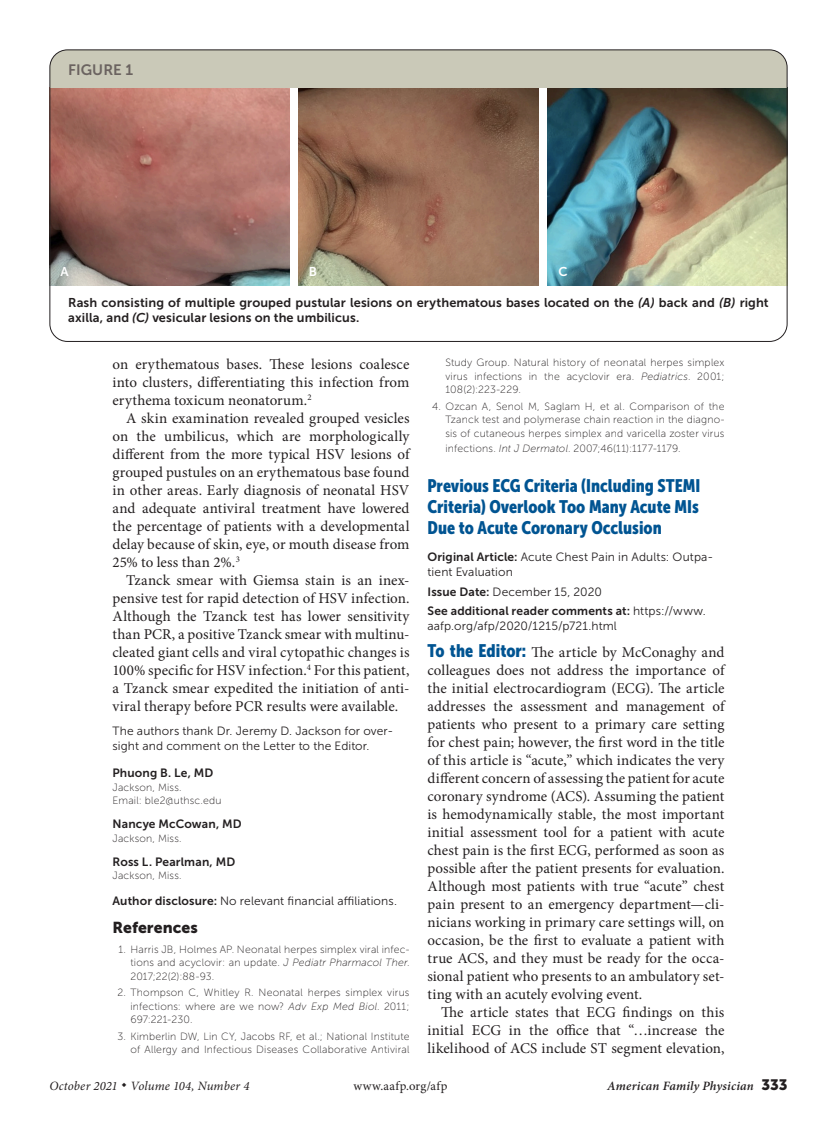
<style>
.page{position:relative;width:837px;height:1134px;background:#fff}
.page>*{position:absolute;margin:0;border:0;box-sizing:border-box;transform-origin:0 0}
.item_title{font:18px/21px "Museo Sans Cond 900";color:#005492;text-align:justify}
.refs_head{font:15.75px "Museo Sans 900";letter-spacing:.005em;color:#231f20}
.body_text{font:15px/18px "Minion Pro";letter-spacing:.005em;color:#231f20;text-align:justify}
.to_the_editor{font:15px/18px "Minion Pro";color:#231f20;text-align:justify}
.figure{font:15px "Museo Sans 700";letter-spacing:.005em;color:#6b6360}
.fig_legend_no_rule{font:12.75px/15.3px "Museo Sans 700";letter-spacing:.01em;color:#231f20}
.t1{font:italic 12.75px "Minion Pro";letter-spacing:.01em;color:#231f20}
.t2{font:italic 600 12.75px "Minion Pro";letter-spacing:.015em;color:#231f20}
.t3{font:12.75px "Minion Pro";letter-spacing:.03em;color:#231f20}
.fig_letter{font:12.75px "Museo Sans 700";color:#fff}
.blurb{font:12px/15px "Museo Sans 300";letter-spacing:.01em;color:#231f20}
.byline_after{font:12px "Museo Sans 700";letter-spacing:.01em;color:#231f20}
.refs{font:10.5px/13.5px "Museo Sans 100";letter-spacing:.015em;color:#231f20;text-align:justify}
.byline_after_affil{font:10.5px/13.5px "Museo Sans 100";letter-spacing:.02em;color:#231f20}
.s1{font-style:italic}
.s2{font-family:"Museo Sans 700"}
.s3{font-family:"Museo Sans Cond 900";font-size:18px;color:#005492}
.s4{font-family:"Museo Sans 900";font-weight:400;font-style:normal;font-size:15px}
</style>
<div class="page">
<img style="left:52px;top:88px;width:237px;height:197px">
<img style="left:298px;top:88px;width:240px;height:197px">
<img style="left:548px;top:88px;width:238px;height:198px">
<div style="left:50px;top:50px;width:737px;height:38px;background:#cac9b8"></div>
<p class="figure" style="left:68px;top:61px;width:66px">FIGURE 1</p>
<p class="fig_letter" style="left:61px;top:264px;width:10px">A</p>
<p class="fig_letter" style="left:309px;top:264px;width:10px">B</p>
<p class="fig_letter" style="left:558px;top:264px;width:11px">C</p>
<p class="fig_legend_no_rule" style="left:68px;top:295px;width:702px">Rash consisting of multiple grouped pustular lesions on erythematous bases located on the <span class="s1">(A)</span> back and <span class="s1">(B)</span> right axilla, and <span class="s1">(C)</span> vesicular lesions on the umbilicus.</p>
<p class="body_text" style="left:112px;top:355px;width:298px">on erythematous bases. These lesions coalesce into clusters, differentiating this infection from erythema toxicum neonatorum.<sup>2</sup></p>
<p class="body_text" style="left:112px;top:409px;width:299px;text-indent:14px">A skin examination revealed grouped vesicles on the umbilicus, which are morphologically different from the more typical HSV lesions of grouped pustules on an erythematous base found in other areas. Early diagnosis of neonatal HSV and adequate antiviral treatment have lowered the percentage of patients with a developmental delay because of skin, eye, or mouth disease from 25% to less than 2%.<sup>3</sup></p>
<p class="body_text" style="left:112px;top:571px;width:299px;text-indent:14px">Tzanck smear with Giemsa stain is an inex&shy;pensive test for rapid detection of HSV infection.<br>Although the Tzanck test has lower sensitivity than PCR, a positive Tzanck smear with multinu&shy;cleated giant cells and viral cytopathic changes is 100% specific for HSV infection.<sup>4</sup> For this patient, a Tzanck smear expedited the initiation of anti&shy;viral therapy before PCR results were available.</p>
<p class="blurb" style="left:112px;top:723px;width:282px">The authors thank Dr. Jeremy D. Jackson for over&shy;sight and comment on the Letter to the Editor.</p>
<p class="byline_after" style="left:112px;top:766px;width:102px">Phuong B. Le, MD</p>
<p class="byline_after_affil" style="left:112px;top:780px;width:111px">Jackson, Miss.<br>Email: ble2@uthsc.edu</p>
<p class="byline_after" style="left:112px;top:817px;width:131px">Nancye McCowan, MD</p>
<p class="byline_after_affil" style="left:112px;top:831px;width:71px">Jackson, Miss.</p>
<p class="byline_after" style="left:112px;top:855px;width:124px">Ross L. Pearlman, MD</p>
<p class="byline_after_affil" style="left:112px;top:869px;width:71px">Jackson, Miss.</p>
<p class="blurb" style="left:112px;top:893px;width:286px"><span class="s2">Author disclosure:</span> No relevant financial affiliations.</p>
<p class="refs_head" style="left:112px;top:919px;width:87px">References</p>
<p class="refs" style="left:130px;top:942px;width:281px;text-indent:-12px">1. Harris JB, Holmes AP. Neonatal herpes simplex viral infec&shy;tions and acyclovir: an update. <span class="s1">J Pediatr Pharmacol Ther</span>.<br>2017;22(2):88-93.</p>
<p class="refs" style="left:130px;top:986px;width:281px;text-indent:-13px">2. Thompson C, Whitley R. Neonatal herpes simplex virus infections: where are we now? <span class="s1">Adv Exp Med Biol</span>. 2011; 697:221-230.</p>
<p class="refs" style="left:117px;top:1029px;width:294px;text-align:right">3. Kimberlin DW, Lin CY, Jacobs RF, et al.; National Institute of Allergy and Infectious Diseases Collaborative Antiviral</p>
<p class="refs" style="left:446px;top:356px;width:280px">Study Group. Natural history of neonatal herpes simplex virus infections in the acyclovir era. <span class="s1">Pediatrics</span>. 2001; 108(2):223-229.</p>
<p class="refs" style="left:446px;top:400px;width:281px;text-indent:-13px">4. Ozcan A, Senol M, Saglam H, et al. Comparison of the Tzanck test and polymerase chain reaction in the diagno&shy;sis of cutaneous herpes simplex and varicella zoster virus</p>
<p class="refs" style="left:446px;top:442px;width:237px">infections. <span class="s1">Int J Dermatol</span>. 2007;46(11):1177-1179.</p>
<p class="item_title" style="left:428px;top:475px;width:274px">Previous ECG Criteria (Including STEMI Criteria) Overlook Too Many Acute MIs Due to Acute Coronary Occlusion</p>
<p class="blurb" style="left:428px;top:549px;width:287px"><span class="s2">Original Article:</span> Acute Chest Pain in Adults: Outpa&shy;tient Evaluation</p>
<p class="blurb" style="left:428px;top:584px;width:176px"><span class="s2">Issue Date:</span> December 15, 2020</p>
<p class="blurb" style="left:428px;top:603px;width:280px"><span class="s2">See additional reader comments at:</span> https://www. aafp.org/afp/2020/1215/p721.html</p>
<p class="to_the_editor" style="left:428px;top:643px;width:299px"><span class="s3">To the Editor:</span> The article by McConaghy and colleagues does not address the importance of the initial electrocardiogram (ECG). The article addresses the assessment and management of patients who present to a primary care setting for chest pain; however, the first word in the title of this article is “acute,” which indicates the very different concern of assessing the patient for acute coronary syndrome (ACS). Assuming the patient is hemodynamically stable, the most important initial assessment tool for a patient with acute chest pain is the first ECG, performed as soon as possible after the patient presents for evaluation.<br>Although most patients with true “acute” chest pain present to an emergency department—cli&shy;nicians working in primary care settings will, on occasion, be the first to evaluate a patient with true ACS, and they must be ready for the occa&shy;sional patient who presents to an ambulatory set&shy;ting with an acutely evolving event.</p>
<p class="body_text" style="left:428px;top:1003px;width:299px;text-indent:14px">The article states that ECG findings on this initial ECG in the office that “…increase the likelihood of ACS include ST segment elevation,</p>
<p class="t1" style="left:50px;top:1078px;width:201px">October 2021 ◆ Volume 104, Number 4</p>
<p class="t3" style="left:353px;top:1078px;width:96px">www.aafp.org/afp</p>
<p class="t2" style="left:607px;top:1077px;width:182px">American Family Physician <span class="s4">333</span></p>
</div>
